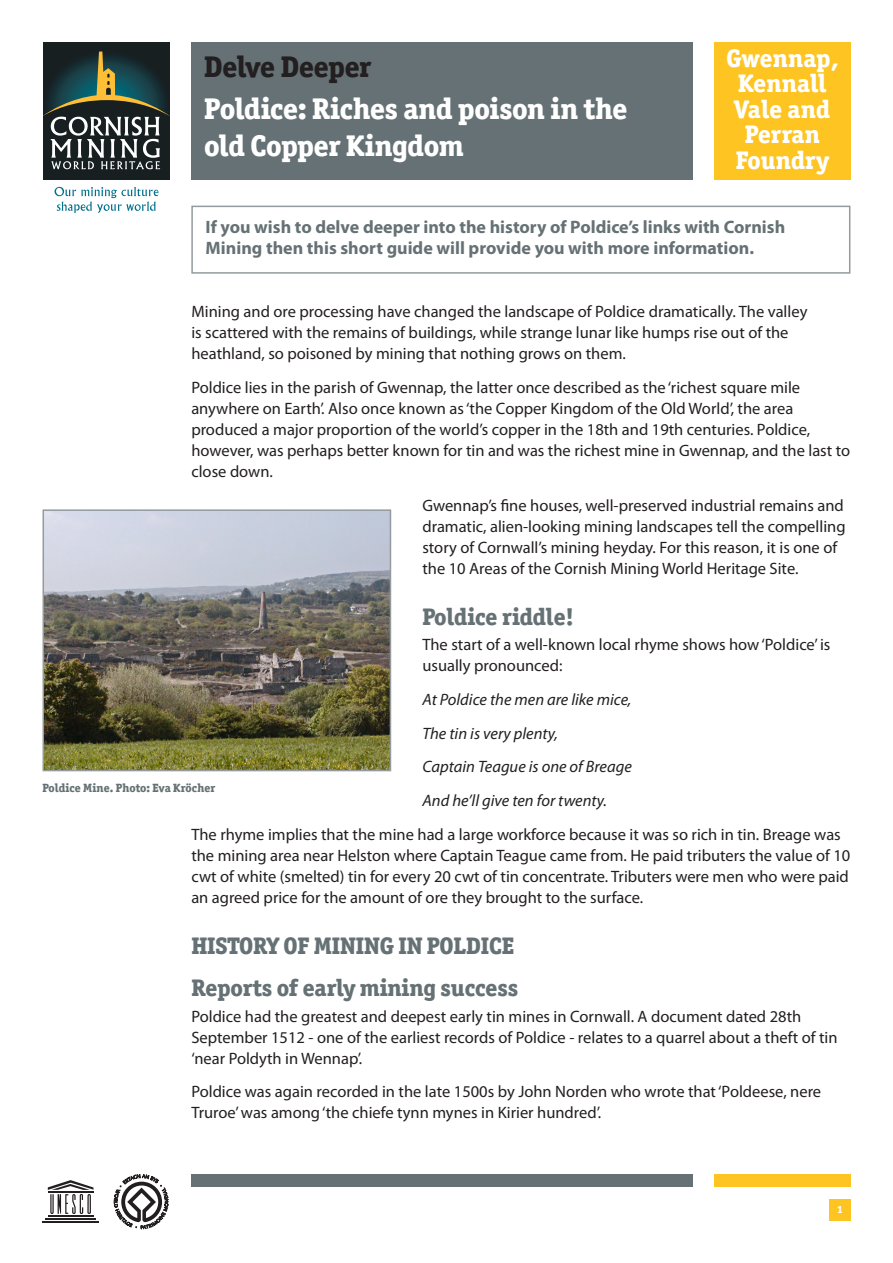
<style>
.page{position:relative;width:893px;height:1263px;background:#fff}
.page>*{position:absolute;margin:0;border:0;box-sizing:border-box;transform-origin:0 0}
.heading_-_sheet_titl{font:800 30px/37.5px "Officina Ser ITC Std";letter-spacing:-.015em;color:#fff}
.heading_-_delve_deep{font:800 30px "Officina Ser ITC Std";letter-spacing:-.015em;color:#231f20}
.t1{font:800 25.5px/25.5px "Officina Ser ITC Std";color:#fff;text-align:center}
.heading_-_sub_01{font:800 24px "Officina Ser ITC Std";letter-spacing:-.01em;color:#657174}
.text_-_intro{font:700 18px/21px "Myriad Pro";color:#657174}
.text_-_body{font:16.5px/21px "Myriad Pro";color:#231f20}
.text_-_body-2{font:italic 16.5px "Myriad Pro";color:#231f20}
.t2{font:800 12px "Officina Ser ITC Std";color:#657174}
.t3{font:800 10.5px "Officina Ser ITC Std";color:#fff}
</style>
<div class="page">
<div style="left:43px;top:43px;width:127px;height:137px;background:#171f21"></div>
<svg style="left:43px;top:51px;width:127px;height:119px"></svg>
<svg style="left:55px;top:187px;width:103px;height:26px"></svg>
<div style="left:191px;top:43px;width:502px;height:137px;background:#657174"></div>
<div style="left:714px;top:1174px;width:136px;height:12px;background:#fec422"></div>
<div style="left:191px;top:1174px;width:502px;height:12px;background:#657174"></div>
<div style="left:829px;top:1199px;width:21px;height:21px;background:#fec422"></div>
<hr style="left:48px;top:1215px;width:45px;height:2px;background:#231f20">
<hr style="left:45px;top:1218px;width:51px;height:2px;background:#231f20">
<hr style="left:43px;top:1221px;width:56px;height:2px;background:#231f20">
<svg style="left:48px;top:1180px;width:45px;height:34px"></svg>
<svg style="left:114px;top:1174px;width:54px;height:55px"></svg>
<div style="left:714px;top:43px;width:136px;height:137px;background:#fec422"></div>
<div style="left:191px;top:206px;width:659px;height:68px;border:2px solid #949a9d"></div>
<img style="left:46px;top:512px;width:342px;height:256px">
<div style="left:43px;top:509px;width:348px;height:262px;border:2px solid #949a9d"></div>
<p class="heading_-_delve_deep" style="left:204px;top:48px;width:169px">Delve Deeper</p>
<p class="heading_-_sheet_titl" style="left:204px;top:89px;width:425px">Poldice: Riches and poison in the old Copper Kingdom</p>
<p class="t1" style="left:726px;top:45px;width:113px">Gwennap,<br>Kennall<br>Vale and<br>Perran<br>Foundry</p>
<p class="text_-_intro" style="left:206px;top:216px;width:581px">If you wish to delve deeper into the history of Poldice’s links with Cornish<br>Mining then this short guide will provide you with more information.</p>
<p class="text_-_body" style="left:191px;top:301px;width:618px">Mining and ore processing have changed the landscape of Poldice dramatically. The valley is scattered with the remains of buildings, while strange lunar like humps rise out of the heathland, so poisoned by mining that nothing grows on them.</p>
<p class="text_-_body" style="left:191px;top:377px;width:660px">Poldice lies in the parish of Gwennap, the latter once described as the ‘richest square mile anywhere on Earth’. Also once known as ‘the Copper Kingdom of the Old World’, the area produced a major proportion of the world’s copper in the 18th and 19th centuries. Poldice, however, was perhaps better known for tin and was the richest mine in Gwennap, and the last to close down.</p>
<p class="text_-_body" style="left:422px;top:494px;width:425px">Gwennap’s fine houses, well-preserved industrial remains and dramatic, alien-looking mining landscapes tell the compelling story of Cornwall’s mining heyday. For this reason, it is one of the 10 Areas of the Cornish Mining World Heritage Site.</p>
<p class="heading_-_sub_01" style="left:422px;top:601px;width:153px">Poldice riddle!</p>
<p class="text_-_body" style="left:422px;top:634px;width:409px">The start of a well-known local rhyme shows how ‘Poldice’ is usually pronounced:</p>
<p class="text_-_body-2" style="left:422px;top:689px;width:211px">At Poldice the men are like mice,</p>
<p class="text_-_body-2" style="left:422px;top:723px;width:137px">The tin is very plenty,</p>
<p class="text_-_body-2" style="left:422px;top:757px;width:211px">Captain Teague is one of Breage</p>
<p class="text_-_body-2" style="left:422px;top:790px;width:186px">And he’ll give ten for twenty.</p>
<p class="text_-_body" style="left:191px;top:824px;width:661px">The rhyme implies that the mine had a large workforce because it was so rich in tin. Breage was the mining area near Helston where Captain Teague came from. He paid tributers the value of 10 cwt of white (smelted) tin for every 20 cwt of tin concentrate. Tributers were men who were paid an agreed price for the amount of ore they brought to the surface.</p>
<p class="heading_-_sub_01" style="left:191px;top:930px;width:325px">HISTORY OF MINING IN POLDICE</p>
<p class="heading_-_sub_01" style="left:191px;top:973px;width:329px">Reports of early mining success</p>
<p class="text_-_body" style="left:191px;top:1005px;width:648px">Poldice had the greatest and deepest early tin mines in Cornwall. A document dated 28th<br>September 1512 - one of the earliest records of Poldice - relates to a quarrel about a theft of tin ‘near Poldyth in Wennap’.</p>
<p class="text_-_body" style="left:191px;top:1081px;width:631px">Poldice was again recorded in the late 1500s by John Norden who wrote that ‘Poldeese, nere<br>Truroe’ was among ‘the chiefe tynn mynes in Kirier hundred’.</p>
<p class="t2" style="left:43px;top:780px;width:174px">Poldice Mine. Photo: Eva Kröcher</p>
<p class="t3" style="left:837px;top:1202px;width:7px">1</p>
</div>
